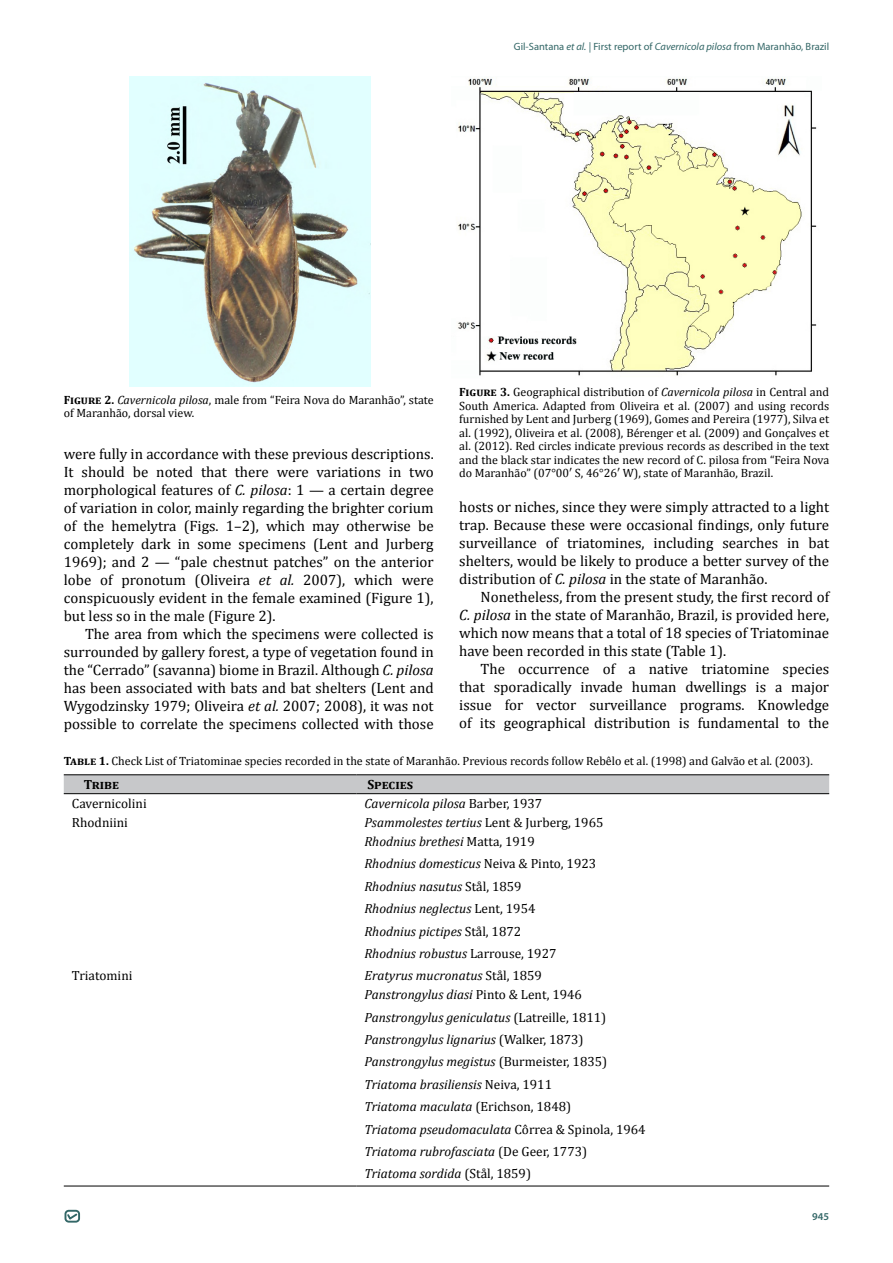
<style>
.page{position:relative;width:893px;height:1263px;background:#fff}
.page>*{position:absolute;margin:0;border:0;box-sizing:border-box;transform-origin:0 0}
.t1{font:15px/18px "Cambria";color:#000;text-align:justify}
.t2{font:italic 13.35px "Cambria";color:#000}
.t3{font:13.35px "Cambria";color:#000}
.t4{font:700 13.35px "Cambria";color:#000}
.t5{font:12px/13.5px "Cambria";color:#000;text-align:justify}
.t6{font:10.5px "Myriad Pro";color:#336767}
.t7{font:600 10.5px "Myriad Pro";color:#336767}
.s1{font-style:italic}
.s2{font-weight:700}
.s3{font-style:normal}
</style>
<div class="page">
<div style="left:65px;top:1210px;width:15px;height:12px;border:2px solid #336767;border-radius:3px"></div>
<svg style="left:66px;top:1212px;width:13px;height:9px"></svg>
<img style="left:458px;top:78px;width:359px;height:298px">
<div style="left:64px;top:775px;width:765px;height:18px;background:#c7c8ca"></div>
<hr style="left:64px;top:774px;width:292px;height:1px;background:#000">
<hr style="left:356px;top:774px;width:473px;height:1px;background:#000">
<hr style="left:64px;top:793px;width:292px;height:1px;background:#000">
<hr style="left:356px;top:793px;width:473px;height:1px;background:#000">
<hr style="left:64px;top:1185px;width:292px;height:1px;background:#000">
<hr style="left:356px;top:1185px;width:473px;height:1px;background:#000">
<img style="left:130px;top:77px;width:241px;height:309px">
<p class="t6" style="left:514px;top:40px;width:317px">Gil-Santana <span class="s1">et al.</span> | First report of <span class="s1">Cavernicola pilosa</span> from Maranhão, Brazil</p>
<p class="t5" style="left:64px;top:393px;width:371px"><span class="s2">Figure 2.</span> <span class="s1">Cavernicola pilosa</span>, male from “Feira Nova do Maranhão”, state of Maranhão, dorsal view.</p>
<p class="t1" style="left:64px;top:445px;width:371px">were fully in accordance with these previous descriptions.<br>It should be noted that there were variations in two morphological features of <span class="s1">C. pilosa</span>: 1 — a certain degree of variation in color, mainly regarding the brighter corium of the hemelytra (Figs. 1–2), which may otherwise be completely dark in some specimens (Lent and Jurberg 1969); and 2 — “pale chestnut patches” on the anterior lobe of pronotum (Oliveira <span class="s1">et al.</span> 2007), which were conspicuously evident in the female examined (Figure 1), but less so in the male (Figure 2).</p>
<p class="t1" style="left:64px;top:625px;width:371px;text-indent:21px">The area from which the specimens were collected is surrounded by gallery forest, a type of vegetation found in the “Cerrado” (savanna) biome in Brazil. Although <span class="s1">C. pilosa </span>has been associated with bats and bat shelters (Lent and Wygodzinsky 1979; Oliveira <span class="s1">et al.</span> 2007; 2008), it was not possible to correlate the specimens collected with those</p>
<p class="t5" style="left:459px;top:385px;width:371px"><span class="s2">Figure 3.</span> Geographical distribution of <span class="s1">Cavernicola pilosa</span> in Central and South America. Adapted from Oliveira et al. (2007) and using records furnished by Lent and Jurberg (1969), Gomes and Pereira (1977), Silva et al. (1992), Oliveira et al. (2008), Bérenger et al. (2009) and Gonçalves et al. (2012). Red circles indicate previous records as described in the text and the black star indicates the new record of C. pilosa from “Feira Nova do Maranhão” (07°00′ S, 46°26′ W), state of Maranhão, Brazil.</p>
<p class="t1" style="left:459px;top:498px;width:371px">hosts or niches, since they were simply attracted to a light trap. Because these were occasional findings, only future surveillance of triatomines, including searches in bat shelters, would be likely to produce a better survey of the distribution of <span class="s1">C. pilosa</span> in the state of Maranhão.</p>
<p class="t1" style="left:459px;top:588px;width:371px;text-indent:21px">Nonetheless, from the present study, the first record of <span class="s1">C. pilosa</span> in the state of Maranhão, Brazil, is provided here, which now means that a total of 18 species of Triatominae have been recorded in this state (Table 1).</p>
<p class="t1" style="left:459px;top:660px;width:371px;text-indent:21px">The occurrence of a native triatomine species that sporadically invade human dwellings is a major issue for vector surveillance programs. Knowledge of its geographical distribution is fundamental to the</p>
<p class="t5" style="left:64px;top:754px;width:751px"><span class="s2">Table 1.</span> Check List of Triatominae species recorded in the state of Maranhão. Previous records follow Rebêlo et al. (1998) and Galvão et al. (2003).</p>
<p class="t4" style="left:84px;top:775px;width:37px">Tribe</p>
<p class="t4" style="left:367px;top:775px;width:47px">Species</p>
<p class="t3" style="left:72px;top:796px;width:76px">Cavernicolini</p>
<p class="t2" style="left:365px;top:794px;width:179px">Cavernicola pilosa <span class="s3">Barber, 1937</span></p>
<p class="t3" style="left:72px;top:815px;width:58px">Rhodniini</p>
<p class="t2" style="left:365px;top:813px;width:240px">Psammolestes tertius <span class="s3">Lent &amp; Jurberg, 1965</span></p>
<p class="t2" style="left:365px;top:832px;width:172px">Rhodnius brethesi <span class="s3">Matta, 1919</span></p>
<p class="t2" style="left:365px;top:854px;width:233px">Rhodnius domesticus <span class="s3">Neiva &amp; Pinto, 1923</span></p>
<p class="t2" style="left:365px;top:877px;width:159px">Rhodnius nasutus <span class="s3">Stål, 1859</span></p>
<p class="t2" style="left:365px;top:899px;width:172px">Rhodnius neglectus <span class="s3">Lent, 1954</span></p>
<p class="t2" style="left:365px;top:922px;width:158px">Rhodnius pictipes <span class="s3">Stål, 1872</span></p>
<p class="t2" style="left:365px;top:944px;width:193px">Rhodnius robustus <span class="s3">Larrouse, 1927</span></p>
<p class="t3" style="left:72px;top:968px;width:62px">Triatomini</p>
<p class="t2" style="left:365px;top:966px;width:179px">Eratyrus mucronatus <span class="s3">Stål, 1859</span></p>
<p class="t2" style="left:365px;top:985px;width:219px">Panstrongylus diasi <span class="s3">Pinto &amp; Lent, 1946</span></p>
<p class="t2" style="left:365px;top:1008px;width:243px">Panstrongylus geniculatus <span class="s3">(Latreille, 1811)</span></p>
<p class="t2" style="left:365px;top:1030px;width:221px">Panstrongylus lignarius <span class="s3">(Walker, 1873)</span></p>
<p class="t2" style="left:365px;top:1052px;width:244px">Panstrongylus megistus <span class="s3">(Burmeister, 1835)</span></p>
<p class="t2" style="left:365px;top:1075px;width:189px">Triatoma brasiliensis <span class="s3">Neiva, 1911</span></p>
<p class="t2" style="left:365px;top:1097px;width:208px">Triatoma maculata <span class="s3">(Erichson, 1848)</span></p>
<p class="t2" style="left:365px;top:1119px;width:283px">Triatoma pseudomaculata <span class="s3">Côrrea &amp; Spinola, 1964</span></p>
<p class="t2" style="left:365px;top:1142px;width:224px">Triatoma rubrofasciata <span class="s3">(De Geer, 1773)</span></p>
<p class="t2" style="left:365px;top:1164px;width:168px">Triatoma sordida <span class="s3">(Stål, 1859)</span></p>
<p class="t7" style="left:812px;top:1209px;width:18px">945</p>
</div>
